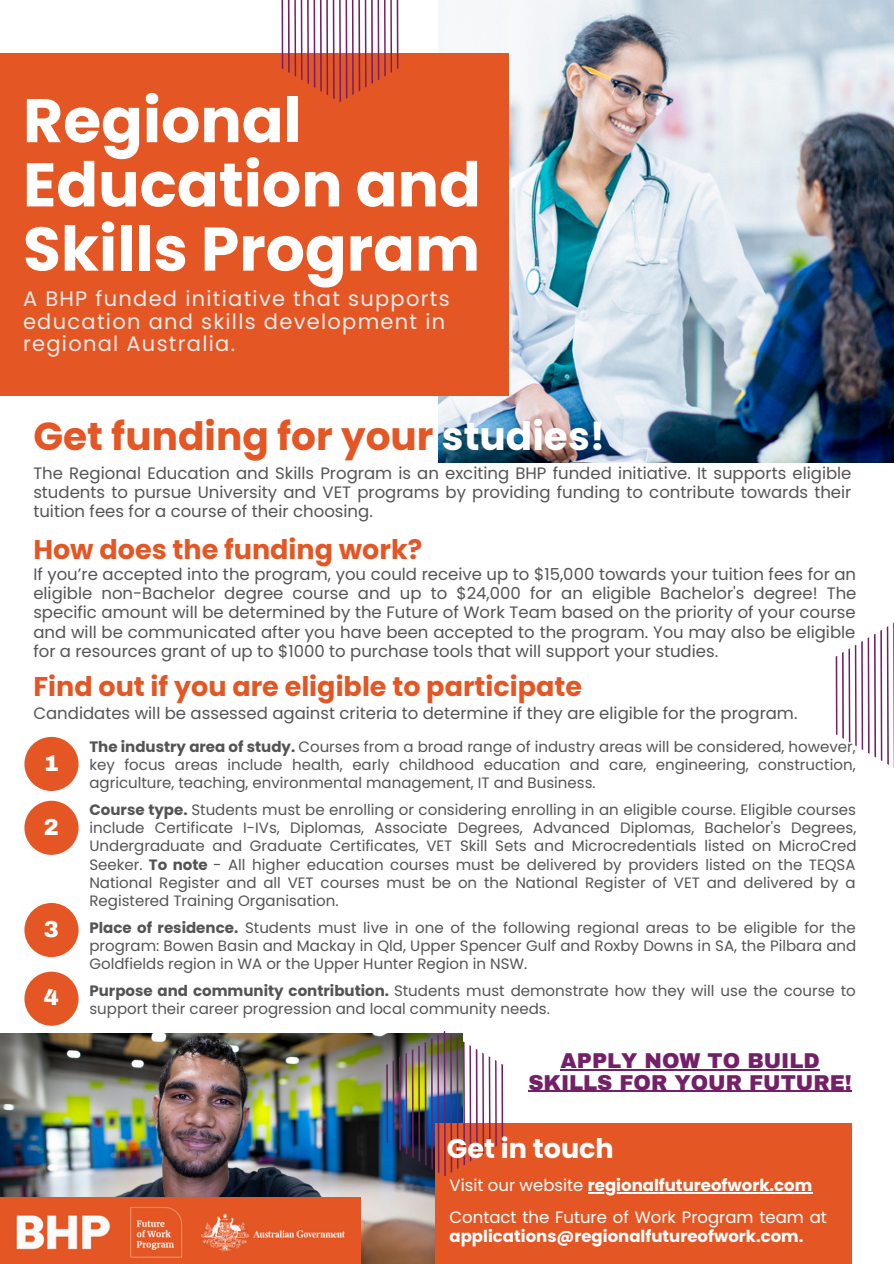
<style>
.page{position:relative;width:894px;height:1264px;background:#fff}
.page>*{position:absolute;margin:0;border:0;box-sizing:border-box;transform-origin:0 0}
.t1{font:700 61.5px/64.2px "Poppins";color:#fff}
.t2{font:700 39px "Poppins";color:#e45725}
.t3{font:700 27px "Poppins";color:#e45725}
.t4{font:700 27px "Poppins";color:#fff}
.t5{font:900 22.5px "Archivo";color:#fff}
.t6{font:21px/22.5px "Poppins";letter-spacing:.06em;color:#ebebeb}
.t7{font:900 21px/21.5px "Archivo";color:#742068;text-align:center}
.t8{font:16.5px/19.2px "Poppins";color:#545454;text-align:justify}
.t9{font:16.5px/32.1px "Poppins";color:#fff}
.t10{font:700 16.5px "Poppins";color:#fff}
.t11{font:15px/18px "Poppins";color:#545454;text-align:justify}
.s1{color:#fff}
.s2{font-weight:700}
</style>
<div class="page">
<img style="left:439px;top:0;width:454px;height:462px">
<img style="left:0;top:1033px;width:434px;height:230px">
<div style="left:0;top:54px;width:508px;height:342px;background:#e45725"></div>
<div style="left:434px;top:1122px;width:417px;height:141px;background:#e45725"></div>
<svg style="left:281px;top:0;width:117px;height:102px"></svg>
<img style="left:386px;top:1031px;width:117px;height:145px">
<svg style="left:835px;top:626px;width:54px;height:139px"></svg>
<div style="left:24px;top:903px;width:54px;height:54px;background:#e45725;border-radius:50%"></div>
<div style="left:24px;top:971px;width:54px;height:54px;background:#e45725;border-radius:50%"></div>
<div style="left:24px;top:800px;width:54px;height:54px;background:#e45725;border-radius:50%"></div>
<div style="left:24px;top:737px;width:54px;height:54px;background:#e45725;border-radius:50%"></div>
<img style="left:0;top:1197px;width:347px;height:66px">
<div style="left:347px;top:1197px;width:14px;height:66px;background:#e45725"></div>
<hr style="left:587px;top:1192px;width:225px;height:1px;background:#fff">
<hr style="left:560px;top:1069px;width:259px;height:1px;background:#742068">
<hr style="left:528px;top:1090px;width:323px;height:1px;background:#742068">
<h1 class="t1" style="left:23px;top:89px;width:459px">Regional<br>Education and<br>Skills Program</h1>
<h3 class="t6" style="left:23px;top:288px;width:428px">A BHP funded initiative that supports education and skills development in regional Australia.</h3>
<h2 class="t2" style="left:33px;top:409px;width:573px">Get funding for your <span class="s1">studies!</span></h2>
<p class="t8" style="left:33px;top:463px;width:819px">The Regional Education and Skills Program is an exciting BHP funded initiative. It supports eligible students to pursue University and VET programs by providing funding to contribute towards their tuition fees for a course of their choosing.</p>
<h3 class="t3" style="left:33px;top:530px;width:390px">How does the funding work?</h3>
<p class="t8" style="left:33px;top:565px;width:824px">If you’re accepted into the program, you could receive up to $15,000 towards your tuition fees for an eligible non-Bachelor degree course and up to $24,000 for an eligible Bachelor's degree! The specific amount will be determined by the Future of Work Team based on the priority of your course and will be communicated after you have been accepted to the program. You may also be eligible for a resources grant of up to $1000 to purchase tools that will support your studies.</p>
<h3 class="t3" style="left:33px;top:668px;width:550px">Find out if you are eligible to participate</h3>
<p class="t8" style="left:33px;top:703px;width:765px">Candidates will be assessed against criteria to determine if they are eligible for the program.</p>
<p class="t11" style="left:89px;top:738px;width:767px"><span class="s2">The industry area of study.</span> Courses from a broad range of industry areas will be considered, however, key focus areas include health, early childhood education and care, engineering, construction, agriculture, teaching, environmental management, IT and Business.</p>
<p class="t11" style="left:89px;top:801px;width:768px"><span class="s2">Course type.</span> Students must be enrolling or considering enrolling in an eligible course. Eligible courses include Certificate I-IVs, Diplomas, Associate Degrees, Advanced Diplomas, Bachelor's Degrees, Undergraduate and Graduate Certificates, VET Skill Sets and Microcredentials listed on MicroCred Seeker. <span class="s2">To note</span> - All higher education courses must be delivered by providers listed on the TEQSA National Register and all VET courses must be on the National Register of VET and delivered by a Registered Training Organisation.</p>
<p class="t11" style="left:89px;top:918px;width:768px"><span class="s2">Place of residence.</span> Students must live in one of the following regional areas to be eligible for the program: Bowen Basin and Mackay in Qld, Upper Spencer Gulf and Roxby Downs in SA, the Pilbara and Goldfields region in WA or the Upper Hunter Region in NSW.</p>
<p class="t11" style="left:89px;top:981px;width:767px"><span class="s2">Purpose and community contribution.</span> Students must demonstrate how they will use the course to support their career progression and local community needs.</p>
<h3 class="t7" style="left:528px;top:1050px;width:325px">APPLY NOW TO BUILD<br>SKILLS FOR YOUR FUTURE!</h3>
<h3 class="t5" style="left:44px;top:751px;width:17px">1</h3>
<h3 class="t5" style="left:44px;top:814px;width:17px">2</h3>
<h3 class="t5" style="left:44px;top:917px;width:17px">3</h3>
<h3 class="t5" style="left:44px;top:985px;width:17px">4</h3>
<h3 class="t4" style="left:447px;top:1129px;width:168px">Get in touch</h3>
<p class="t9" style="left:449px;top:1169px;width:379px">Visit our website <span class="s2">regionalfutureofwork.com<br></span>Contact the Future of Work Program team at</p>
<p class="t10" style="left:449px;top:1224px;width:355px">applications@regionalfutureofwork.com.</p>
</div>
